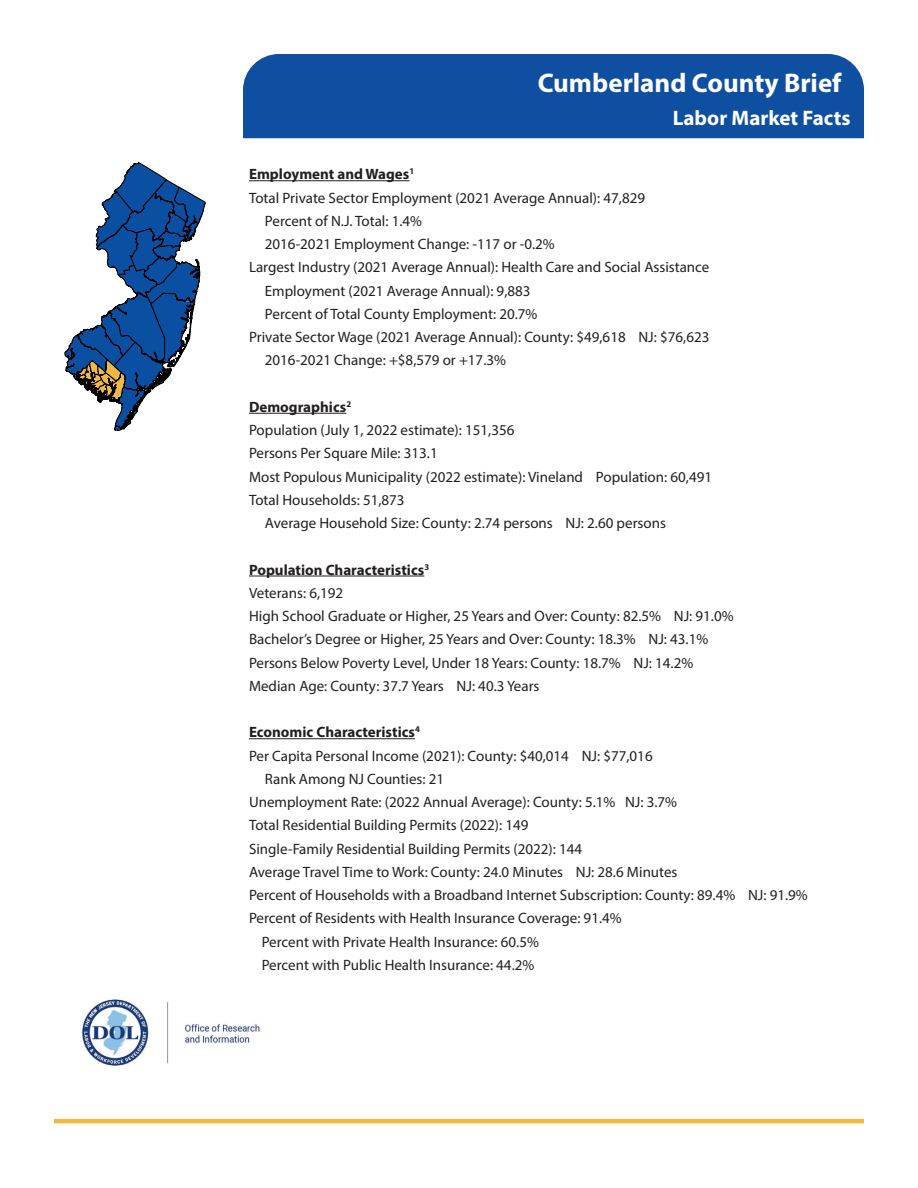
<style>
.page{position:relative;width:918px;height:1188px;background:#fff}
.page>*{position:absolute;margin:0;border:0;box-sizing:border-box;transform-origin:0 0}
.t1{font:700 27px "Myriad Pro";color:#fff}
.t2{font:700 21px "Myriad Pro";color:#fff}
.t3{font:15px "Myriad Pro";color:#231f20}
.t4{font:700 15px "Myriad Pro";color:#231f20}
</style>
<div class="page">
<div style="left:243px;top:54px;width:621px;height:84px;background:#0f4fa1"></div>
<hr style="left:54px;top:1119px;width:810px;height:4px;background:#f2ba43">
<img style="left:82px;top:999px;width:178px;height:67px">
<hr style="left:249px;top:180px;width:160px;height:1px;background:#231f20">
<hr style="left:249px;top:413px;width:97px;height:1px;background:#231f20">
<hr style="left:249px;top:576px;width:175px;height:1px;background:#231f20">
<hr style="left:249px;top:738px;width:166px;height:1px;background:#231f20">
<svg style="left:64px;top:162px;width:142px;height:269px"></svg>
<h1 class="t1" style="left:538px;top:66px;width:305px">Cumberland County Brief</h1>
<h2 class="t2" style="left:673px;top:104px;width:179px">Labor Market Facts</h2>
<p class="t4" style="left:249px;top:164px;width:167px">Employment and Wages<sup>1</sup></p>
<p class="t3" style="left:249px;top:188px;width:398px">Total Private Sector Employment (2021 Average Annual): 47,829</p>
<p class="t3" style="left:265px;top:211px;width:159px">Percent of N.J. Total: 1.4%</p>
<p class="t3" style="left:265px;top:235px;width:291px">2016-2021 Employment Change: -117 or -0.2%</p>
<p class="t3" style="left:249px;top:258px;width:462px">Largest Industry (2021 Average Annual): Health Care and Social Assistance</p>
<p class="t3" style="left:265px;top:281px;width:267px">Employment (2021 Average Annual): 9,883</p>
<p class="t3" style="left:265px;top:304px;width:274px">Percent of Total County Employment: 20.7%</p>
<p class="t3" style="left:249px;top:328px;width:462px">Private Sector Wage (2021 Average Annual): County: $49,618 NJ: $76,623</p>
<p class="t3" style="left:265px;top:351px;width:243px">2016-2021 Change: +$8,579 or +17.3%</p>
<p class="t4" style="left:249px;top:397px;width:104px">Demographics<sup>2</sup></p>
<p class="t3" style="left:249px;top:421px;width:267px">Population (July 1, 2022 estimate): 151,356</p>
<p class="t3" style="left:249px;top:444px;width:190px">Persons Per Square Mile: 313.1</p>
<p class="t3" style="left:249px;top:467px;width:465px">Most Populous Municipality (2022 estimate): Vineland Population: 60,491</p>
<p class="t3" style="left:249px;top:490px;width:157px">Total Households: 51,873</p>
<p class="t3" style="left:265px;top:514px;width:403px">Average Household Size: County: 2.74 persons NJ: 2.60 persons</p>
<p class="t4" style="left:249px;top:560px;width:182px">Population Characteristics<sup>3</sup></p>
<p class="t3" style="left:249px;top:583px;width:96px">Veterans: 6,192</p>
<p class="t3" style="left:249px;top:607px;width:486px">High School Graduate or Higher, 25 Years and Over: County: 82.5% NJ: 91.0%</p>
<p class="t3" style="left:249px;top:630px;width:461px">Bachelor’s Degree or Higher, 25 Years and Over: County: 18.3% NJ: 43.1%</p>
<p class="t3" style="left:249px;top:653px;width:446px">Persons Below Poverty Level, Under 18 Years: County: 18.7% NJ: 14.2%</p>
<p class="t3" style="left:249px;top:676px;width:292px">Median Age: County: 37.7 Years NJ: 40.3 Years</p>
<p class="t4" style="left:249px;top:722px;width:172px">Economic Characteristics<sup>4</sup></p>
<p class="t3" style="left:249px;top:746px;width:405px">Per Capita Personal Income (2021): County: $40,014 NJ: $77,016</p>
<p class="t3" style="left:265px;top:769px;width:181px">Rank Among NJ Counties: 21</p>
<p class="t3" style="left:249px;top:793px;width:430px">Unemployment Rate: (2022 Annual Average): County: 5.1% NJ: 3.7%</p>
<p class="t3" style="left:249px;top:816px;width:281px">Total Residential Building Permits (2022): 149</p>
<p class="t3" style="left:249px;top:839px;width:335px">Single-Family Residential Building Permits (2022): 144</p>
<p class="t3" style="left:249px;top:862px;width:430px">Average Travel Time to Work: County: 24.0 Minutes NJ: 28.6 Minutes</p>
<p class="t3" style="left:249px;top:886px;width:560px">Percent of Households with a Broadband Internet Subscription: County: 89.4% NJ: 91.9%</p>
<p class="t3" style="left:249px;top:909px;width:374px">Percent of Residents with Health Insurance Coverage: 91.4%</p>
<p class="t3" style="left:262px;top:932px;width:279px">Percent with Private Health Insurance: 60.5%</p>
<p class="t3" style="left:262px;top:955px;width:274px">Percent with Public Health Insurance: 44.2%</p>
</div>
